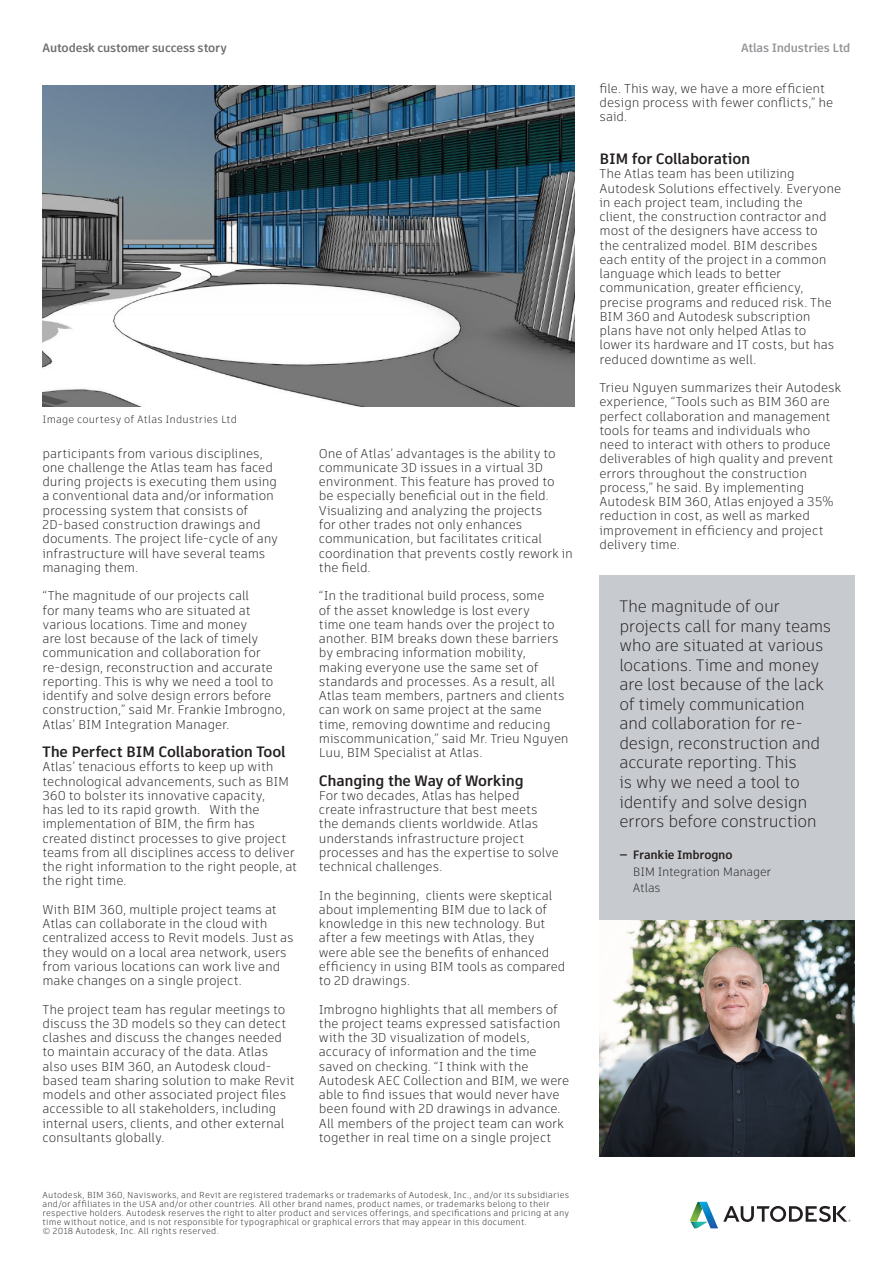
<style>
.page{position:relative;width:893px;height:1263px;background:#fff}
.page>*{position:absolute;margin:0;border:0;box-sizing:border-box;transform-origin:0 0}
.Body_-_Text{font:300 16.5px/19.5px "Artifakt Element";letter-spacing:-.02em;color:#231f20}
.Body_-_Text-2{font:700 15px "Artifakt Element";letter-spacing:-.015em;color:#231f20}
.Body_-_Text-3{font:300 12.75px/14.2px "Artifakt Element";letter-spacing:-.01em;color:#231f20}
.Body_-_Text-4{font:700 12px "Artifakt Element";letter-spacing:-.015em;color:#6c6d70}
.Body_-_Text-5{font:300 12px "Artifakt Element";letter-spacing:-.02em;color:#231f20}
.Body_-_Text-6{font:700 12px "Artifakt Element";letter-spacing:-.015em;color:#939598}
.Body_-_Text-7{font:700 12px "Artifakt Element";letter-spacing:-.02em;color:#231f20}
.Body_-_Text-8{font:300 10.5px "Artifakt Element";letter-spacing:.015em;color:#231f20}
.Body_-_Text-9{font:300 8.7px/9px "Artifakt Element";letter-spacing:.02em;color:#231f20}
</style>
<div class="page">
<img style="left:43px;top:85px;width:531px;height:322px">
<svg style="left:690px;top:1202px;width:160px;height:26px"></svg>
<div style="left:600px;top:575px;width:255px;height:567px;background:#c7cace"></div>
<img style="left:600px;top:920px;width:255px;height:237px">
<p class="Body_-_Text-4" style="left:43px;top:39px;width:186px">Autodesk customer success story</p>
<p class="Body_-_Text-6" style="left:741px;top:39px;width:111px">Atlas Industries Ltd</p>
<p class="Body_-_Text-8" style="left:43px;top:412px;width:196px">Image courtesy of Atlas Industries Ltd</p>
<p class="Body_-_Text-3" style="left:43px;top:446px;width:237px">participants from various disciplines, one challenge the Atlas team has faced during projects is executing them using a conventional data and/or information processing system that consists of 2D-based construction drawings and documents. The project life-cycle of any infrastructure will have several teams managing them.</p>
<p class="Body_-_Text-3" style="left:43px;top:589px;width:244px">“The magnitude of our projects call<br>for many teams who are situated at various locations. Time and money<br>are lost because of the lack of timely communication and collaboration for re-design, reconstruction and accurate reporting. This is why we need a tool to identify and solve design errors before construction,” said Mr. Frankie Imbrogno, Atlas’ BIM Integration Manager.</p>
<p class="Body_-_Text-2" style="left:43px;top:741px;width:245px">The Perfect BIM Collaboration Tool</p>
<p class="Body_-_Text-3" style="left:43px;top:760px;width:256px">Atlas’ tenacious efforts to keep up with technological advancements, such as BIM 360 to bolster its innovative capacity,<br>has led to its rapid growth. With the implementation of BIM, the firm has created distinct processes to give project teams from all disciplines access to deliver the right information to the right people, at the right time.</p>
<p class="Body_-_Text-3" style="left:43px;top:902px;width:253px">With BIM 360, multiple project teams at Atlas can collaborate in the cloud with centralized access to Revit models. Just as they would on a local area network, users from various locations can work live and make changes on a single project.</p>
<p class="Body_-_Text-3" style="left:43px;top:1002px;width:254px">The project team has regular meetings to discuss the 3D models so they can detect clashes and discuss the changes needed to maintain accuracy of the data. Atlas also uses BIM 360, an Autodesk cloud&shy;based team sharing solution to make Revit models and other associated project files accessible to all stakeholders, including internal users, clients, and other external consultants globally.</p>
<p class="Body_-_Text-3" style="left:319px;top:446px;width:256px">One of Atlas’ advantages is the ability to communicate 3D issues in a virtual 3D environment. This feature has proved to<br>be especially beneficial out in the field.<br>Visualizing and analyzing the projects<br>for other trades not only enhances communication, but facilitates critical coordination that prevents costly rework in the field.</p>
<p class="Body_-_Text-3" style="left:319px;top:589px;width:251px">“In the traditional build process, some<br>of the asset knowledge is lost every<br>time one team hands over the project to another. BIM breaks down these barriers by embracing information mobility, making everyone use the same set of standards and processes. As a result, all Atlas team members, partners and clients can work on same project at the same time, removing downtime and reducing miscommunication,” said Mr. Trieu Nguyen Luu, BIM Specialist at Atlas.</p>
<p class="Body_-_Text-2" style="left:319px;top:770px;width:206px">Changing the Way of Working</p>
<p class="Body_-_Text-3" style="left:319px;top:788px;width:242px">For two decades, Atlas has helped create infrastructure that best meets the demands clients worldwide. Atlas understands infrastructure project processes and has the expertise to solve technical challenges.</p>
<p class="Body_-_Text-3" style="left:319px;top:888px;width:248px">In the beginning, clients were skeptical about implementing BIM due to lack of knowledge in this new technology. But after a few meetings with Atlas, they were able see the benefits of enhanced efficiency in using BIM tools as compared to 2D drawings.</p>
<p class="Body_-_Text-3" style="left:319px;top:1002px;width:252px">Imbrogno highlights that all members of the project teams expressed satisfaction with the 3D visualization of models, accuracy of information and the time saved on checking. “I think with the Autodesk AEC Collection and BIM, we were able to find issues that would never have been found with 2D drawings in advance.<br>All members of the project team can work together in real time on a single project</p>
<p class="Body_-_Text-9" style="left:43px;top:1190px;width:528px">Autodesk, BIM 360, Navisworks, and Revit are registered trademarks or trademarks of Autodesk, Inc., and/or its subsidiaries and/or affiliates in the USA and/or other countries. All other brand names, product names, or trademarks belong to their respective holders. Autodesk reserves the right to alter product and services offerings, and specifications and pricing at any time without notice, and is not responsible for typographical or graphical errors that may appear in this document.</p>
<p class="Body_-_Text-9" style="left:43px;top:1226px;width:178px">© 2018 Autodesk, Inc. All rights reserved.</p>
<p class="Body_-_Text-3" style="left:600px;top:81px;width:235px">file. This way, we have a more efficient design process with fewer conflicts,” he said.</p>
<p class="Body_-_Text-2" style="left:600px;top:148px;width:152px">BIM for Collaboration</p>
<p class="Body_-_Text-3" style="left:600px;top:167px;width:243px">The Atlas team has been utilizing Autodesk Solutions effectively. Everyone in each project team, including the client, the construction contractor and most of the designers have access to<br>the centralized model. BIM describes each entity of the project in a common language which leads to better communication, greater efficiency, precise programs and reduced risk. The BIM 360 and Autodesk subscription plans have not only helped Atlas to lower its hardware and IT costs, but has reduced downtime as well.</p>
<p class="Body_-_Text-3" style="left:600px;top:381px;width:243px">Trieu Nguyen summarizes their Autodesk experience, “Tools such as BIM 360 are perfect collaboration and management tools for teams and individuals who need to interact with others to produce deliverables of high quality and prevent errors throughout the construction process,” he said. By implementing Autodesk BIM 360, Atlas enjoyed a 35% reduction in cost, as well as marked improvement in efficiency and project delivery time.</p>
<p class="Body_-_Text" style="left:619px;top:597px;width:213px">The magnitude of our projects call for many teams who are situated at various locations. Time and money are lost because of the lack of timely communication and collaboration for re&shy;design, reconstruction and accurate reporting. This<br>is why we need a tool to identify and solve design errors before construction</p>
<p class="Body_-_Text-7" style="left:619px;top:847px;width:115px">— Frankie Imbrogno</p>
<p class="Body_-_Text-5" style="left:633px;top:863px;width:140px">BIM Integration Manager</p>
<p class="Body_-_Text-5" style="left:633px;top:880px;width:29px">Atlas</p>
</div>
